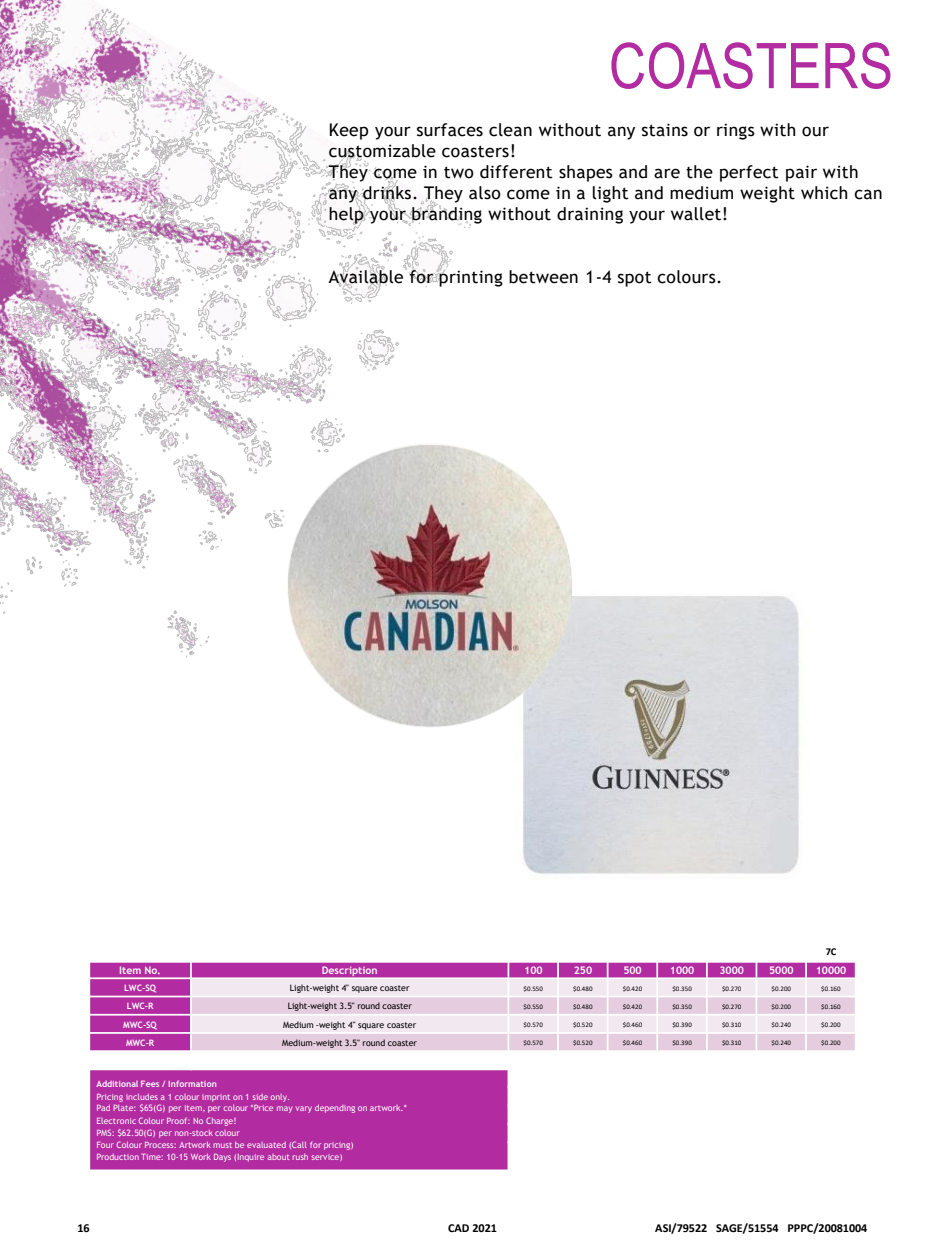
<style>
.page{position:relative;width:945px;height:1260px;background:#fff}
.page>*{position:absolute;margin:0;border:0;box-sizing:border-box;transform-origin:0 0}
.t1{font:63px "Arial Narrow";color:#b32ba0}
.t2{font:17.5px/21px "Trebuchet MS";letter-spacing:.025em;color:#000}
.t3{font:700 12.25px "Calibri";letter-spacing:-.005em;color:#000}
.t4{font:700 10.5px "Trebuchet MS";letter-spacing:-.005em;color:#fff}
.t5{font:700 10.5px "Calibri";color:#000}
.t6{font:8.75px/12.1px "Trebuchet MS";color:#fff}
.t7{font:8.75px "Trebuchet MS";color:#000}
.t8{font:700 8.75px "Trebuchet MS";color:#fff}
.t9{font:7px "Calibri";letter-spacing:.005em;color:#000}
</style>
<div class="page">
<img style="left:0;top:0;width:472px;height:658px">
<img style="left:516px;top:585px;width:284px;height:289px">
<div style="left:89px;top:960px;width:102px;height:18px;background:#b32ba0"></div>
<div style="left:191px;top:960px;width:317px;height:18px;background:#b32ba0"></div>
<div style="left:508px;top:960px;width:50px;height:18px;background:#b32ba0"></div>
<div style="left:558px;top:960px;width:50px;height:18px;background:#b32ba0"></div>
<div style="left:608px;top:960px;width:49px;height:18px;background:#b32ba0"></div>
<div style="left:657px;top:960px;width:50px;height:18px;background:#b32ba0"></div>
<div style="left:707px;top:960px;width:49px;height:18px;background:#b32ba0"></div>
<div style="left:756px;top:960px;width:50px;height:18px;background:#b32ba0"></div>
<div style="left:806px;top:960px;width:50px;height:18px;background:#b32ba0"></div>
<div style="left:89px;top:978px;width:102px;height:19px;background:#b32ba0"></div>
<div style="left:191px;top:978px;width:317px;height:19px;background:#f2e8f0"></div>
<div style="left:508px;top:978px;width:50px;height:19px;background:#f2e8f0"></div>
<div style="left:558px;top:978px;width:50px;height:19px;background:#f2e8f0"></div>
<div style="left:608px;top:978px;width:49px;height:19px;background:#f2e8f0"></div>
<div style="left:657px;top:978px;width:50px;height:19px;background:#f2e8f0"></div>
<div style="left:707px;top:978px;width:49px;height:19px;background:#f2e8f0"></div>
<div style="left:756px;top:978px;width:50px;height:19px;background:#f2e8f0"></div>
<div style="left:806px;top:978px;width:50px;height:19px;background:#f2e8f0"></div>
<div style="left:89px;top:997px;width:102px;height:18px;background:#b32ba0"></div>
<div style="left:191px;top:997px;width:317px;height:18px;background:#e5cddf"></div>
<div style="left:508px;top:997px;width:50px;height:18px;background:#e5cddf"></div>
<div style="left:558px;top:997px;width:50px;height:18px;background:#e5cddf"></div>
<div style="left:608px;top:997px;width:49px;height:18px;background:#e5cddf"></div>
<div style="left:657px;top:997px;width:50px;height:18px;background:#e5cddf"></div>
<div style="left:707px;top:997px;width:49px;height:18px;background:#e5cddf"></div>
<div style="left:756px;top:997px;width:50px;height:18px;background:#e5cddf"></div>
<div style="left:806px;top:997px;width:50px;height:18px;background:#e5cddf"></div>
<div style="left:89px;top:1015px;width:102px;height:18px;background:#b32ba0"></div>
<div style="left:191px;top:1015px;width:317px;height:18px;background:#f2e8f0"></div>
<div style="left:508px;top:1015px;width:50px;height:18px;background:#f2e8f0"></div>
<div style="left:558px;top:1015px;width:50px;height:18px;background:#f2e8f0"></div>
<div style="left:608px;top:1015px;width:49px;height:18px;background:#f2e8f0"></div>
<div style="left:657px;top:1015px;width:50px;height:18px;background:#f2e8f0"></div>
<div style="left:707px;top:1015px;width:49px;height:18px;background:#f2e8f0"></div>
<div style="left:756px;top:1015px;width:50px;height:18px;background:#f2e8f0"></div>
<div style="left:806px;top:1015px;width:50px;height:18px;background:#f2e8f0"></div>
<div style="left:89px;top:1033px;width:102px;height:18px;background:#b32ba0"></div>
<div style="left:191px;top:1033px;width:317px;height:18px;background:#e5cddf"></div>
<div style="left:508px;top:1033px;width:50px;height:18px;background:#e5cddf"></div>
<div style="left:558px;top:1033px;width:50px;height:18px;background:#e5cddf"></div>
<div style="left:608px;top:1033px;width:49px;height:18px;background:#e5cddf"></div>
<div style="left:657px;top:1033px;width:50px;height:18px;background:#e5cddf"></div>
<div style="left:707px;top:1033px;width:49px;height:18px;background:#e5cddf"></div>
<div style="left:756px;top:1033px;width:50px;height:18px;background:#e5cddf"></div>
<div style="left:806px;top:1033px;width:50px;height:18px;background:#e5cddf"></div>
<div style="left:89px;top:1069px;width:419px;height:101px;background:#b32ba0"></div>
<hr style="left:190px;top:941px;width:2px;height:129px;background:#fff">
<hr style="left:508px;top:941px;width:1px;height:230px;background:#fff">
<hr style="left:557px;top:941px;width:2px;height:230px;background:#fff">
<hr style="left:607px;top:941px;width:2px;height:230px;background:#fff">
<hr style="left:656px;top:941px;width:2px;height:230px;background:#fff">
<hr style="left:706px;top:941px;width:2px;height:230px;background:#fff">
<hr style="left:756px;top:941px;width:1px;height:230px;background:#fff">
<hr style="left:805px;top:941px;width:2px;height:230px;background:#fff">
<div style="left:88px;top:957px;width:769px;height:6px;background:#fff"></div>
<hr style="left:88px;top:977px;width:769px;height:2px;background:#fff">
<hr style="left:88px;top:996px;width:769px;height:1px;background:#fff">
<hr style="left:88px;top:1014px;width:769px;height:2px;background:#fff">
<hr style="left:88px;top:1032px;width:769px;height:2px;background:#fff">
<hr style="left:88px;top:1050px;width:769px;height:2px;background:#fff">
<hr style="left:88px;top:1069px;width:769px;height:1px;background:#fff">
<hr style="left:88px;top:941px;width:2px;height:230px;background:#fff">
<hr style="left:855px;top:941px;width:2px;height:230px;background:#fff">
<img style="left:287px;top:443px;width:285px;height:285px;border-radius:143px">
<h1 class="t1" style="left:609px;top:20px;width:286px">COASTERS</h1>
<p class="t2" style="left:329px;top:119px;width:555px">Keep your surfaces clean without any stains or rings with our customizable coasters!<br>They come in two different shapes and are the perfect pair with any drinks. They also come in a light and medium weight which can help your branding without draining your wallet!</p>
<h2 class="t2" style="left:329px;top:266px;width:395px">Available for printing between 1-4 spot colours.</h2>
<p class="t5" style="left:826px;top:944px;width:12px">7C</p>
<p class="t4" style="left:119px;top:963px;width:43px">Item No.</p>
<p class="t4" style="left:322px;top:963px;width:57px">Description</p>
<p class="t4" style="left:524px;top:963px;width:20px">100</p>
<p class="t4" style="left:574px;top:963px;width:20px">250</p>
<p class="t4" style="left:623px;top:963px;width:20px">500</p>
<p class="t4" style="left:670px;top:963px;width:26px">1000</p>
<p class="t4" style="left:720px;top:963px;width:26px">3000</p>
<p class="t4" style="left:769px;top:963px;width:26px">5000</p>
<p class="t4" style="left:816px;top:963px;width:32px">10000</p>
<p class="t8" style="left:124px;top:983px;width:33px">LWC-SQ</p>
<p class="t7" style="left:290px;top:982px;width:121px">Light-weight 4" square coaster</p>
<p class="t9" style="left:524px;top:983px;width:21px">$0.550</p>
<p class="t9" style="left:573px;top:983px;width:21px">$0.480</p>
<p class="t9" style="left:623px;top:983px;width:21px">$0.420</p>
<p class="t9" style="left:672px;top:983px;width:21px">$0.350</p>
<p class="t9" style="left:722px;top:983px;width:21px">$0.270</p>
<p class="t9" style="left:772px;top:983px;width:21px">$0.200</p>
<p class="t9" style="left:821px;top:983px;width:21px">$0.160</p>
<p class="t8" style="left:127px;top:1001px;width:28px">LWC-R</p>
<p class="t7" style="left:288px;top:1001px;width:126px">Light-weight 3.5" round coaster</p>
<p class="t9" style="left:524px;top:1002px;width:21px">$0.550</p>
<p class="t9" style="left:573px;top:1002px;width:21px">$0.480</p>
<p class="t9" style="left:623px;top:1002px;width:21px">$0.420</p>
<p class="t9" style="left:672px;top:1002px;width:21px">$0.350</p>
<p class="t9" style="left:722px;top:1002px;width:21px">$0.270</p>
<p class="t9" style="left:772px;top:1002px;width:21px">$0.200</p>
<p class="t9" style="left:821px;top:1002px;width:21px">$0.160</p>
<p class="t8" style="left:123px;top:1019px;width:35px">MWC-SQ</p>
<p class="t7" style="left:283px;top:1019px;width:135px">Medium -weight 4" square coaster</p>
<p class="t9" style="left:524px;top:1020px;width:21px">$0.570</p>
<p class="t9" style="left:573px;top:1020px;width:21px">$0.520</p>
<p class="t9" style="left:623px;top:1020px;width:21px">$0.460</p>
<p class="t9" style="left:672px;top:1020px;width:21px">$0.390</p>
<p class="t9" style="left:722px;top:1020px;width:21px">$0.310</p>
<p class="t9" style="left:772px;top:1020px;width:21px">$0.240</p>
<p class="t9" style="left:821px;top:1020px;width:21px">$0.200</p>
<p class="t8" style="left:126px;top:1037px;width:30px">MWC-R</p>
<p class="t7" style="left:282px;top:1037px;width:136px">Medium-weight 3.5" round coaster</p>
<p class="t9" style="left:524px;top:1038px;width:21px">$0.570</p>
<p class="t9" style="left:573px;top:1038px;width:21px">$0.520</p>
<p class="t9" style="left:623px;top:1038px;width:21px">$0.460</p>
<p class="t9" style="left:672px;top:1038px;width:21px">$0.390</p>
<p class="t9" style="left:722px;top:1038px;width:21px">$0.310</p>
<p class="t9" style="left:772px;top:1038px;width:21px">$0.240</p>
<p class="t9" style="left:821px;top:1038px;width:21px">$0.200</p>
<p class="t8" style="left:96px;top:1079px;width:122px">Additional Fees / Information</p>
<p class="t6" style="left:96px;top:1090px;width:312px">Pricing includes a 1 colour imprint on 1 side only.<br>Pad Plate: $65(G) per item, per colour *Price may vary depending on artwork.* Electronic Colour Proof: No Charge!<br>PMS: $62.50(G) per non-stock colour<br>Four Colour Process: Artwork must be evaluated (Call for pricing)<br>Production Time: 10-15 Work Days (Inquire about rush service)</p>
<h3 class="t3" style="left:78px;top:1220px;width:14px">16</h3>
<h3 class="t3" style="left:448px;top:1220px;width:50px">CAD 2021</h3>
<h3 class="t3" style="left:655px;top:1220px;width:214px">ASI/79522 SAGE/51554 PPPC/20081004</h3>
</div>
